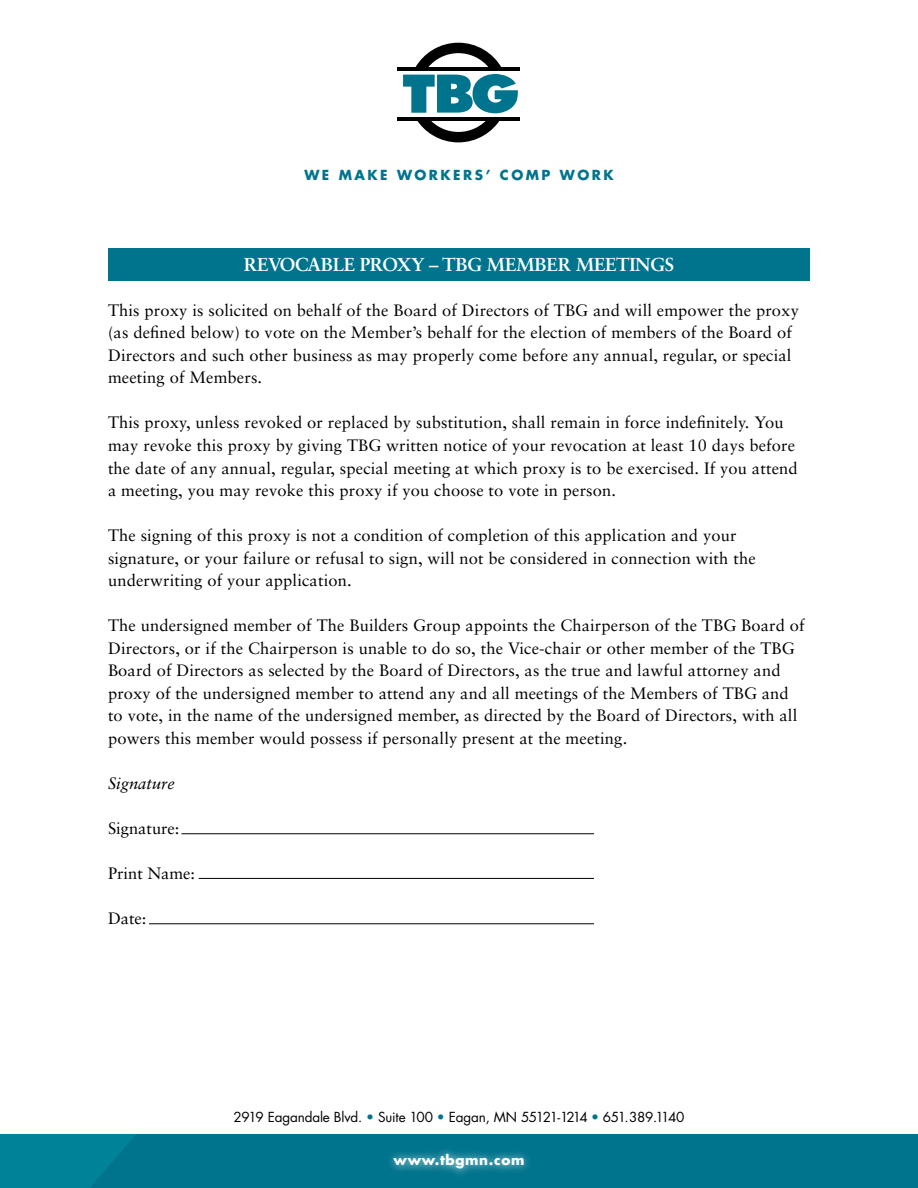
<style>
.page{position:relative;width:918px;height:1188px;background:#fff}
.page>*{position:absolute;margin:0;border:0;box-sizing:border-box;transform-origin:0 0}
.t1{font:18.75px "Sabon Bold Os F";letter-spacing:-.02em;color:#fff}
.t2{font:16.5px/22.5px "Sabon";letter-spacing:.01em;color:#000}
.t3{font:italic 16.5px "Sabon";color:#000}
.t4{font:13.5px "Futura";letter-spacing:-.01em;color:#000}
.t5{font:700 13.5px "Futura";letter-spacing:.18em;color:#00748d}
.t6{font:700 13.5px "Futura";letter-spacing:.05em;color:#fff}
.s1{color:#00748d}
</style>
<div class="page">
<div style="left:108px;top:248px;width:702px;height:33px;background:#00748d"></div>
<div style="left:0;top:1134px;width:918px;height:54px;background:#008398"></div>
<svg style="left:415px;top:43px;width:86px;height:24px"></svg>
<hr style="left:398px;top:67px;width:122px;height:3px;background:#000">
<hr style="left:398px;top:117px;width:122px;height:3px;background:#000">
<svg style="left:403px;top:74px;width:115px;height:68px"></svg>
<div style="left:90px;top:1134px;width:828px;height:54px;background:#00748d"></div>
<div style="left:386px;top:1145px;width:146px;height:33px;background:#fff;opacity:.75"></div>
<hr style="left:181px;top:833px;width:413px;height:1px;background:#000">
<hr style="left:199px;top:878px;width:395px;height:1px;background:#000">
<hr style="left:149px;top:923px;width:445px;height:1px;background:#000">
<p class="t5" style="left:304px;top:166px;width:311px">WE MAKE WORKERS’ COMP WORK</p>
<p class="t1" style="left:244px;top:253px;width:432px">REVOCABLE PROXY – TBG MEMBER MEETINGS</p>
<p class="t2" style="left:108px;top:299px;width:692px">This proxy is solicited on behalf of the Board of Directors of TBG and will empower the proxy (as defined below) to vote on the Member’s behalf for the election of members of the Board of Directors and such other business as may properly come before any annual, regular, or special meeting of Members.</p>
<p class="t2" style="left:108px;top:411px;width:691px">This proxy, unless revoked or replaced by substitution, shall remain in force indefinitely. You may revoke this proxy by giving TBG written notice of your revocation at least 10 days before the date of any annual, regular, special meeting at which proxy is to be exercised. If you attend a meeting, you may revoke this proxy if you choose to vote in person.</p>
<p class="t2" style="left:108px;top:524px;width:649px">The signing of this proxy is not a condition of completion of this application and your signature, or your failure or refusal to sign, will not be considered in connection with the underwriting of your application.</p>
<p class="t2" style="left:108px;top:614px;width:698px">The undersigned member of The Builders Group appoints the Chairperson of the TBG Board of Directors, or if the Chairperson is unable to do so, the Vice-chair or other member of the TBG Board of Directors as selected by the Board of Directors, as the true and lawful attorney and proxy of the undersigned member to attend any and all meetings of the Members of TBG and to vote, in the name of the undersigned member, as directed by the Board of Directors, with all powers this member would possess if personally present at the meeting.</p>
<p class="t3" style="left:108px;top:773px;width:68px">Signature</p>
<p class="t2" style="left:108px;top:816px;width:73px">Signature:</p>
<p class="t2" style="left:108px;top:861px;width:89px">Print Name:</p>
<p class="t2" style="left:108px;top:906px;width:40px">Date:</p>
<p class="t4" style="left:233px;top:1108px;width:453px">2919 Eagandale Blvd. <span class="s1">•</span> Suite 100 <span class="s1">•</span> Eagan, MN 55121-1214 <span class="s1">•</span> 651.389.1140</p>
<p class="t6" style="left:394px;top:1151px;width:132px">www.tbgmn.com</p>
</div>
